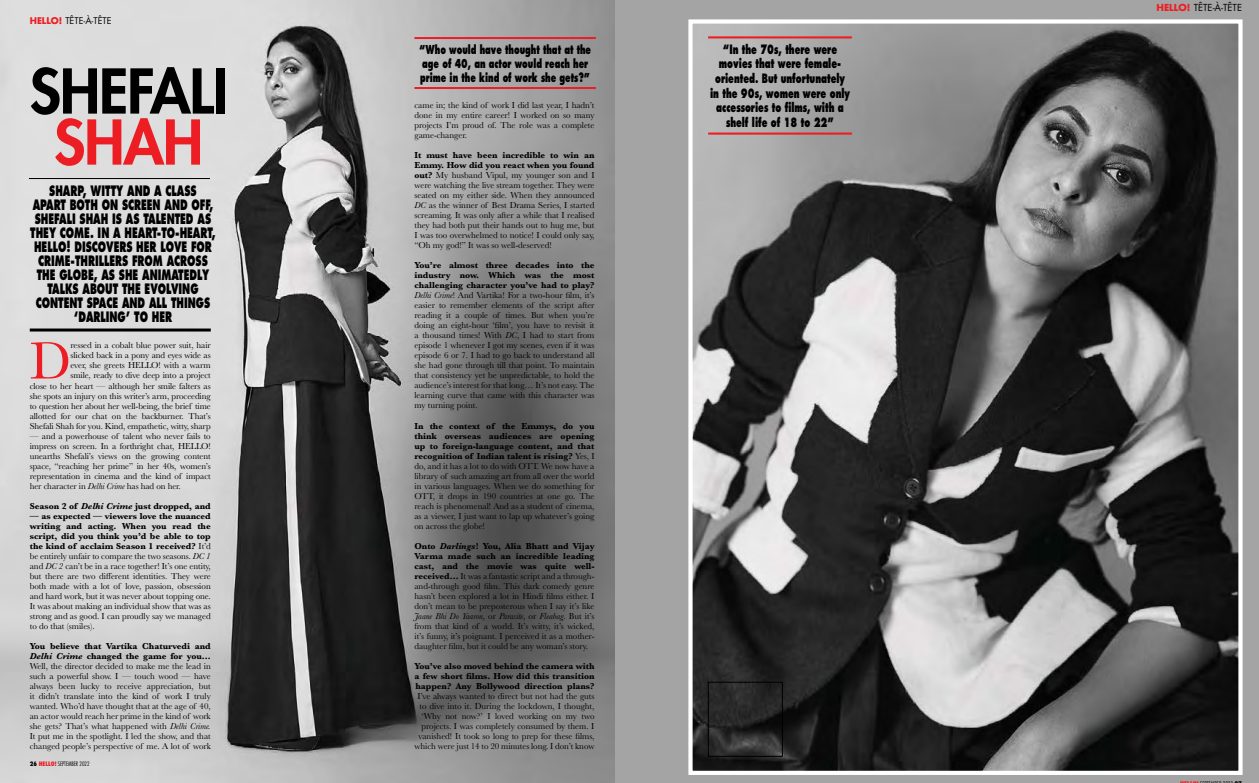
<style>
.page{position:relative;width:1259px;height:783px;background:#fff}
.page>*{position:absolute;margin:0;border:0;box-sizing:border-box;transform-origin:0 0}
.t1{font:800 60px/51px "Futura Std";letter-spacing:-.02em;color:#000;text-align:center}
.t2{font:54.3px "Baskerville";color:#ed1d24}
.t3{font:800 14px/14px "Futura Std";letter-spacing:-.005em;color:#000;text-align:center;scale:.66 1}
.t4{font:800 12.5px/14.6px "Futura Std";letter-spacing:-.005em;color:#000;text-align:center;scale:.66 1}
.t5{font:800 12px/14px "Futura Std";letter-spacing:-.005em;color:#000;scale:.66 1}
.t6{font:9.4px "Futura Std";color:#000}
.t7{font:9px/10px "Baskerville";letter-spacing:-.005em;color:#000;text-align:justify}
.t8{font:700 9px "Baskerville";letter-spacing:-.005em;color:#000}
.t9{font:9px "Futura Std";color:#000}
.t10{font:300 condensed 6px "Futura Std";color:#000}
.s1{font-weight:700;color:#ed1d24}
.s2{color:#ed1d24}
.s3{font-style:italic}
.s4{font-weight:700}
.s5{font-weight:700;font-style:italic}
.s6{font-weight:800}
.s7{font-weight:800;color:#ed1d24}
.s8{font-weight:800;font-size:5.8px;color:#ed1d24}
</style>
<div class="page">
<div style="left:0;top:0;width:629px;height:782px;background:#a5a4a5"></div>
<img style="left:0;top:0;width:614px;height:782px">
<hr style="left:414px;top:87px;width:182px;height:2px;background:#ed1d24">
<hr style="left:414px;top:37px;width:182px;height:2px;background:#ed1d24">
<hr style="left:30px;top:328px;width:181px;height:3px;background:#000">
<hr style="left:29px;top:178px;width:181px;height:1px;background:#000">
<div style="left:629px;top:0;width:630px;height:782px;background:#a5a4a5"></div>
<img style="left:693px;top:24px;width:544px;height:745px">
<div style="left:688px;top:19px;width:554px;height:755px;border:4px solid #fff"></div>
<hr style="left:708px;top:132px;width:144px;height:3px;background:#ed1d24">
<hr style="left:708px;top:36px;width:144px;height:2px;background:#ed1d24">
<div style="left:708px;top:682px;width:74px;height:74px;border:1px solid #000"></div>
<p class="t9" style="left:30px;top:15px;width:83px"><span class="s1">HELLO!</span> TÊTE-À-TÊTE</p>
<p class="t1" style="left:29px;top:66px;width:200px">SHEFALI<br><span class="s2">SHAH</span></p>
<p class="t3" style="left:30px;top:183px;width:282px">SHARP, WITTY AND A CLASS<br>APART BOTH ON SCREEN AND OFF,<br>SHEFALI SHAH IS AS TALENTED AS<br>THEY COME. IN A HEART-TO-HEART,<br>HELLO! DISCOVERS HER LOVE FOR<br>CRIME-THRILLERS FROM ACROSS<br>THE GLOBE, AS SHE ANIMATEDLY<br>TALKS ABOUT THE EVOLVING<br>CONTENT SPACE AND ALL THINGS ‘DARLING’ TO HER</p>
<p class="t2" style="left:30px;top:326px;width:43px">D</p>
<p class="t7" style="left:30px;top:340px;width:182px;text-align:right">ressed in a cobalt blue power suit, hair<br>slicked back in a pony and eyes wide as<br>ever, she greets HELLO! with a warm<br>smile, ready to dive deep into a project<br>close to her heart — although her smile falters as she spots an injury on this writer’s arm, proceeding to question her about her well-being, the brief time allotted for our chat on the backburner. That’s Shefali Shah for you. Kind, empathetic, witty, sharp</p>
<p class="t7" style="left:30px;top:430px;width:182px">— and a powerhouse of talent who never fails to impress on screen. In a forthright chat, HELLO! unearths Shefali’s views on the growing content space, “reaching her prime” in her 40s, women’s representation in cinema and the kind of impact her character in <span class="s3">Delhi Crime</span> has had on her.</p>
<p class="t8" style="left:30px;top:499px;width:182px">Season 2 of <span class="s3">Delhi Crime</span> just dropped, and</p>
<p class="t7" style="left:30px;top:510px;width:182px"><span class="s4">— as expected — viewers love the nuanced writing and acting. When you read the script, did you think you’d be able to top the kind of acclaim Season 1 received?</span> It’d be entirely unfair to compare the two seasons. <span class="s3">DC 1 </span>and <span class="s3">DC 2</span> can’t be in a race together! It’s one entity, but there are two different identities. They were both made with a lot of love, passion, obsession and hard work, but it was never about topping one.<br>It was about making an individual show that was as strong and as good. I can proudly say we managed to do that (smiles).</p>
<p class="t7" style="left:30px;top:640px;width:182px"><span class="s4">You believe that Vartika Chaturvedi and </span><span class="s5">Delhi Crime</span> <span class="s4">changed the game for you… </span>Well, the director decided to make me the lead in such a powerful show. I — touch wood — have always been lucky to receive appreciation, but it didn’t translate into the kind of work I truly wanted. Who’d have thought that at the age of 40, an actor would reach her prime in the kind of work she gets? That’s what happened with <span class="s3">Delhi Crime.<br></span>It put me in the spotlight. I led the show, and that changed people’s perspective of me. A lot of work</p>
<p class="t10" style="left:30px;top:760px;width:61px"><span class="s6">26</span> <span class="s7">HELLO</span><span class="s8">!</span> SEPTEMBER 2022</p>
<p class="t5" style="left:419px;top:42px;width:262px">“Who would have thought that at the age of 40, an actor would reach her prime in the kind of work she gets?”</p>
<p class="t7" style="left:414px;top:100px;width:181px">came in; the kind of work I did last year, I hadn’t done in my entire career! I worked on so many projects I’m proud of. The role was a complete game-changer.</p>
<p class="t7" style="left:414px;top:150px;width:182px"><span class="s4">It must have been incredible to win an Emmy. How did you react when you found out?</span> My husband Vipul, my younger son and I were watching the live stream together. They were seated on my either side. When they announced <span class="s3">DC</span> as the winner of Best Drama Series, I started screaming. It was only after a while that I realised they had both put their hands out to hug me, but I was too overwhelmed to notice! I could only say, “Oh my god!” It was so well-deserved!</p>
<p class="t7" style="left:414px;top:260px;width:182px"><span class="s4">You’re almost three decades into the industry now. Which was the most challenging character you’ve had to play?<br></span><span class="s3">Delhi Crime</span>! And Vartika! For a two-hour film, it’s easier to remember elements of the script after reading it a couple of times. But when you’re doing an eight-hour ‘film’, you have to revisit it a thousand times! With <span class="s3">DC</span>, I had to start from episode 1 whenever I got my scenes, even if it was episode 6 or 7. I had to go back to understand all she had gone through till that point. To maintain that consistency yet be unpredictable, to hold the audience’s interest for that long… It’s not easy. The learning curve that came with this character was my turning point.</p>
<p class="t7" style="left:414px;top:420px;width:182px"><span class="s4">In the context of the Emmys, do you think overseas audiences are opening up to foreign-language content, and that recognition of Indian talent is rising?</span> Yes, I do, and it has a lot to do with OTT. We now have a library of such amazing art from all over the world in various languages. When we do something for OTT, it drops in 190 countries at one go. The reach is phenomenal! And as a student of cinema, as a viewer, I just want to lap up whatever’s going on across the globe!</p>
<p class="t7" style="left:414px;top:540px;width:182px"><span class="s4">Onto</span> <span class="s5">Darlings</span><span class="s4">! You, Alia Bhatt and Vijay Varma made such an incredible leading cast, and the movie was quite well&shy;received…</span> It was a fantastic script and a through&shy;and-through good film. This dark comedy genre hasn’t been explored a lot in Hindi films either. I don’t mean to be preposterous when I say it’s like <span class="s3">Jaane Bhi Do Yaaron</span>, or <span class="s3">Parasite</span>, or <span class="s3">Fleabag</span>. But it’s from that kind of a world. It’s witty, it’s wicked, it’s funny, it’s poignant. I perceived it as a mother&shy;daughter film, but it could be any woman’s story.</p>
<p class="t7" style="left:414px;top:660px;width:182px;text-align:right"><span class="s4">You’ve also moved behind the camera with a few short films. How did this transition happen? Any Bollywood direction plans?<br></span>I’ve always wanted to direct but not had the guts to dive into it. During the lockdown, I thought, ‘Why not now?’ I loved working on my two projects. I was completely consumed by them. I vanished! It took so long to prep for these films, which were just 14 to 20 minutes long. I don’t know</p>
<p class="t4" style="left:710px;top:42px;width:213px">“In the 70s, there were movies that were female&shy;oriented. But unfortunately in the 90s, women were only accessories to films, with a shelf life of 18 to 22”</p>
<p class="t6" style="left:1156px;top:2px;width:87px"><span class="s1">HELLO!</span> TÊTE-À-TÊTE</p>
</div>
